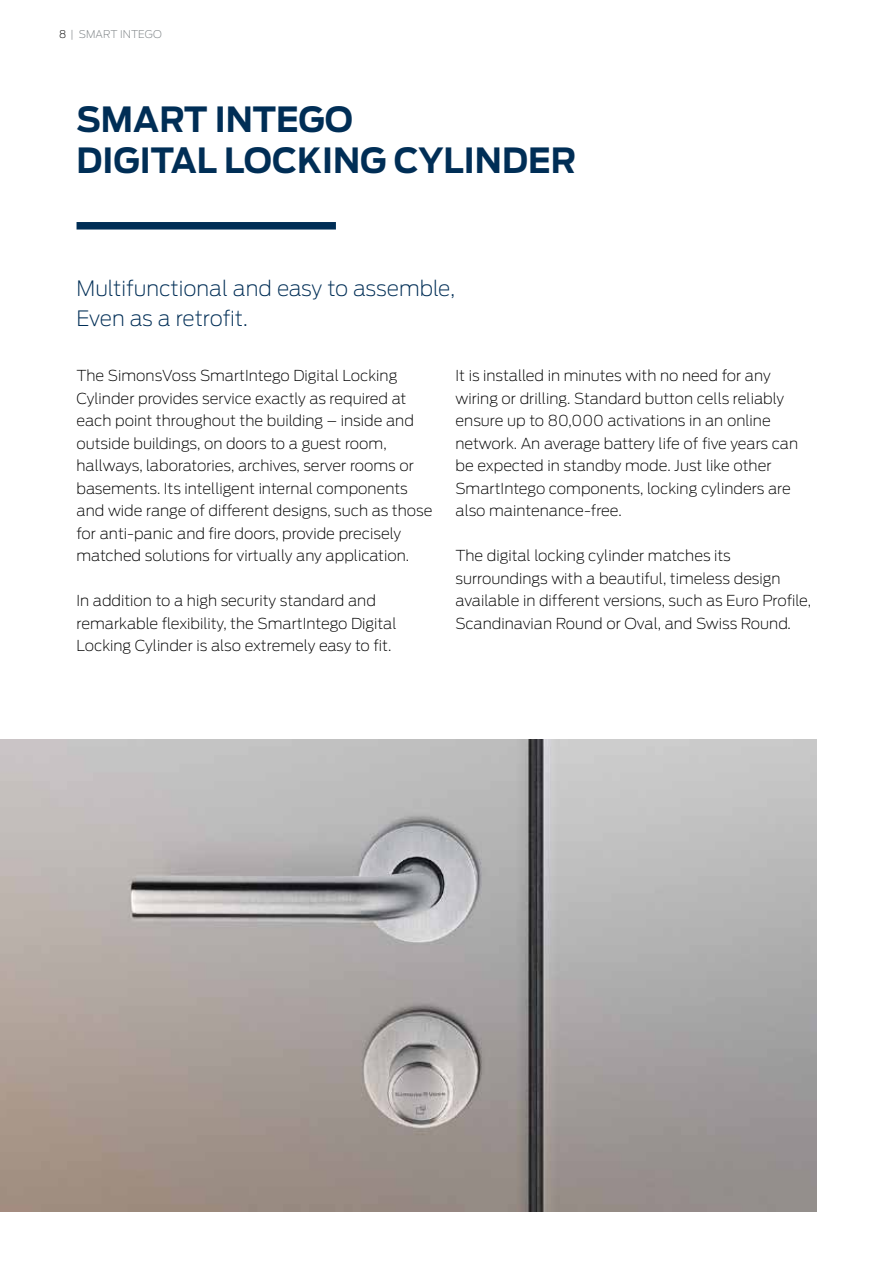
<style>
.page{position:relative;width:893px;height:1263px;background:#fff}
.page>*{position:absolute;margin:0;border:0;box-sizing:border-box;transform-origin:0 0}
.t1{font:700 34.5px/40.5px "Antenna";color:#002e56;scale:.96 1}
.t2{font:200 21px/29.2px "Antenna";color:#002e56}
.t3{font:200 15px/22.5px "Antenna";color:#000}
.t4{font:200 10.5px "Antenna";letter-spacing:.01em;color:#73797c}
.s1{color:#000}
</style>
<div class="page">
<img style="left:0;top:740px;width:816px;height:472px">
<div style="left:77px;top:222px;width:259px;height:8px;background:#002e56"></div>
<p class="t4" style="left:59px;top:28px;width:36px"><span class="s1">8</span>|Smart</p>
<p class="t4" style="left:120px;top:28px;width:43px">Intego</p>
<h1 class="t1" style="left:77px;top:99px;width:522px">SMART INTEGO<br>DIGITAL LOCKING CYLINDER</h1>
<h2 class="t2" style="left:77px;top:273px;width:380px">Multifunctional and easy to assemble,<br>Even as a retrofit.</h2>
<p class="t3" style="left:77px;top:364px;width:357px">The SimonsVoss SmartIntego Digital Locking Cylinder provides service exactly as required at each point throughout the building – inside and outside buildings, on doors to a guest room, hallways, laboratories, archives, server rooms or basements. Its intelligent internal components and wide range of different designs, such as those for anti-panic and fire doors, provide precisely matched solutions for virtually any application.</p>
<p class="t3" style="left:77px;top:589px;width:322px">In addition to a high security standard and remarkable flexibility, the SmartIntego Digital<br>Locking Cylinder is also extremely easy to fit.</p>
<p class="t3" style="left:455px;top:364px;width:344px">It is installed in minutes with no need for any wiring or drilling. Standard button cells reliably ensure up to 80,000 activations in an online network. An average battery life of five years can be expected in standby mode. Just like other SmartIntego components, locking cylinders are also maintenance-free.</p>
<p class="t3" style="left:455px;top:544px;width:357px">The digital locking cylinder matches its surroundings with a beautiful, timeless design available in different versions, such as Euro Profile, Scandinavian Round or Oval, and Swiss Round.</p>
</div>
